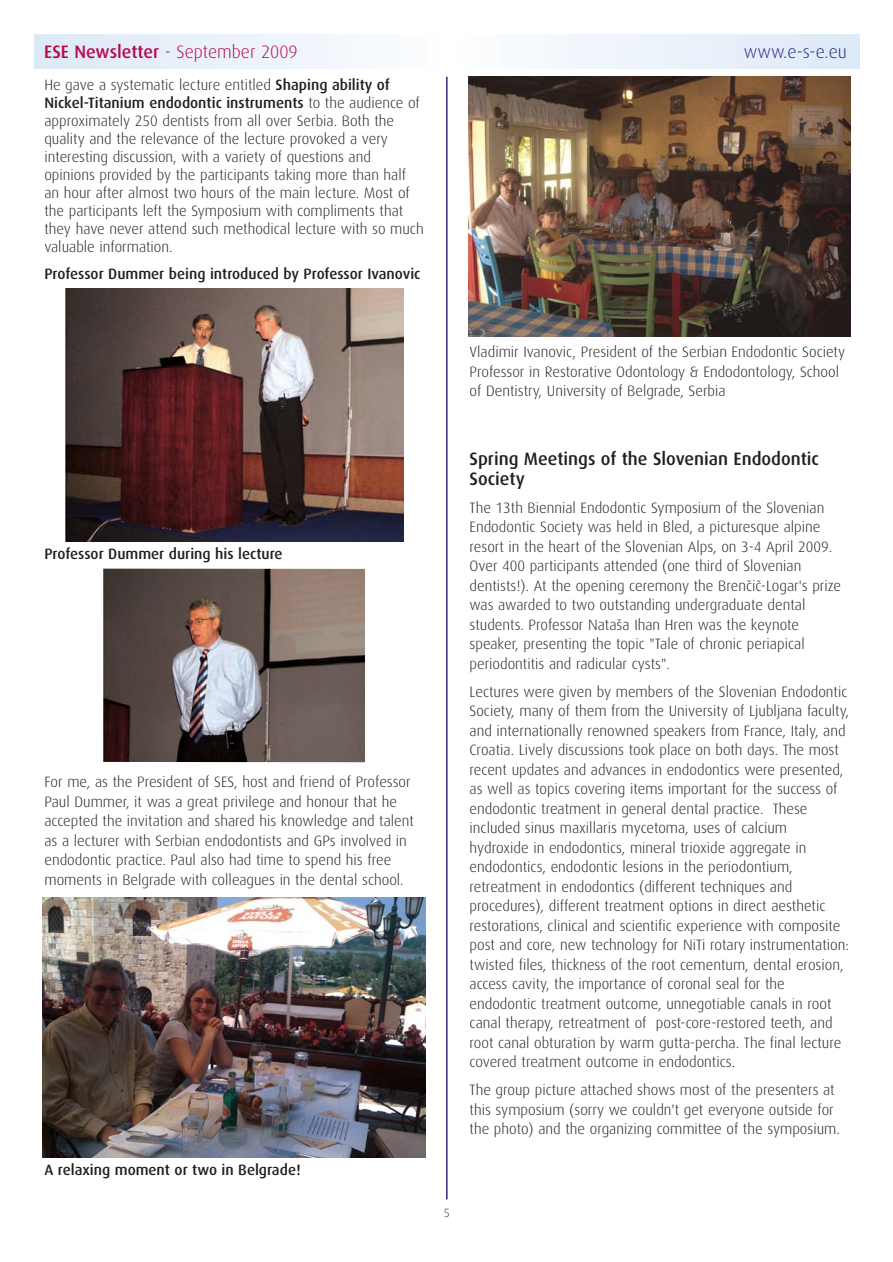
<style>
.page{position:relative;width:893px;height:1262px;background:#fff}
.page>*{position:absolute;margin:0;border:0;box-sizing:border-box;transform-origin:0 0}
.t1{font:500 18px/19.5px "Dax";color:#231f20}
.t2{font:300 18px "Dax";color:#b70a4d}
.t3{font:300 18px "Dax";color:#282781}
.t4{font:300 15px/19.5px "Dax";color:#231f20}
.t5{font:500 15px "Dax";color:#231f20}
.t6{font:300 12px "Dax";color:#282781}
.s1{font-weight:500}
</style>
<div class="page">
<hr style="left:446px;top:77px;width:1px;height:1122px;background:#282781">
<svg style="left:34px;top:34px;width:825px;height:34px"></svg>
<img style="left:66px;top:288px;width:338px;height:253px">
<img style="left:104px;top:569px;width:261px;height:193px">
<img style="left:43px;top:897px;width:383px;height:260px">
<img style="left:468px;top:77px;width:383px;height:259px">
<p class="t2" style="left:44px;top:44px;width:255px"><span class="s1">ESE Newsletter</span> - September 2009</p>
<p class="t3" style="left:744px;top:44px;width:104px">www.e-s-e.eu</p>
<p class="t4" style="left:44px;top:77px;width:381px;line-height:18px">He gave a systematic lecture entitled <span class="s1">Shaping ability of Nickel-Titanium endodontic instruments</span> to the audience of approximately 250 dentists from all over Serbia. Both the quality and the relevance of the lecture provoked a very interesting discussion, with a variety of questions and opinions provided by the participants taking more than half an hour after almost two hours of the main lecture. Most of the participants left the Symposium with compliments that they have never attend such methodical lecture with so much valuable information.</p>
<p class="t5" style="left:44px;top:267px;width:378px">Professor Dummer being introduced by Professor Ivanovic</p>
<p class="t5" style="left:44px;top:547px;width:240px">Professor Dummer during his lecture</p>
<p class="t4" style="left:44px;top:773px;width:371px">For me, as the President of SES, host and friend of Professor Paul Dummer, it was a great privilege and honour that he accepted the invitation and shared his knowledge and talent as a lecturer with Serbian endodontists and GPs involved in endodontic practice. Paul also had time to spend his free moments in Belgrade with colleagues in the dental school.</p>
<p class="t5" style="left:44px;top:1163px;width:258px">A relaxing moment or two in Belgrade!</p>
<p class="t4" style="left:469px;top:343px;width:377px">Vladimir Ivanovic, President of the Serbian Endodontic Society<br>Professor in Restorative Odontology &amp; Endodontology, School of Dentistry, University of Belgrade, Serbia</p>
<p class="t1" style="left:469px;top:450px;width:351px">Spring Meetings of the Slovenian Endodontic<br>Society</p>
<p class="t4" style="left:469px;top:499px;width:373px">The 13th Biennial Endodontic Symposium of the Slovenian Endodontic Society was held in Bled, a picturesque alpine resort in the heart of the Slovenian Alps, on 3-4 April 2009.<br>Over 400 participants attended (one third of Slovenian dentists!). At the opening ceremony the Brencic-Logar's prize was awarded to two outstanding undergraduate dental students. Professor Natasa Ihan Hren was the keynote speaker, presenting the topic "Tale of chronic periapical periodontitis and radicular cysts".</p>
<p class="t4" style="left:469px;top:683px;width:381px">Lectures were given by members of the Slovenian Endodontic Society, many of them from the University of Ljubljana faculty, and internationally renowned speakers from France, Italy, and Croatia. Lively discussions took place on both days. The most recent updates and advances in endodontics were presented, as well as topics covering items important for the success of endodontic treatment in general dental practice. These included sinus maxillaris mycetoma, uses of calcium hydroxide in endodontics, mineral trioxide aggregate in endodontics, endodontic lesions in the periodontium, retreatment in endodontics (different techniques and procedures), different treatment options in direct aesthetic restorations, clinical and scientific experience with composite post and core, new technology for NiTi rotary instrumentation: twisted files, thickness of the root cementum, dental erosion, access cavity, the importance of coronal seal for the endodontic treatment outcome, unnegotiable canals in root canal therapy, retreatment of post-core-restored teeth, and root canal obturation by warm gutta-percha. The final lecture covered treatment outcome in endodontics.</p>
<p class="t4" style="left:469px;top:1081px;width:372px">The group picture attached shows most of the presenters at this symposium (sorry we couldn't get everyone outside for the photo) and the organizing committee of the symposium.</p>
<p class="t4" style="left:750px;top:585px;width:4px;rotate:-180deg">ˆ</p>
<p class="t4" style="left:760px;top:585px;width:4px;rotate:-180deg">ˆ</p>
<p class="t4" style="left:620px;top:624px;width:4px;rotate:-180deg">ˆ</p>
<p class="t6" style="left:444px;top:1208px;width:8px">5</p>
</div>
